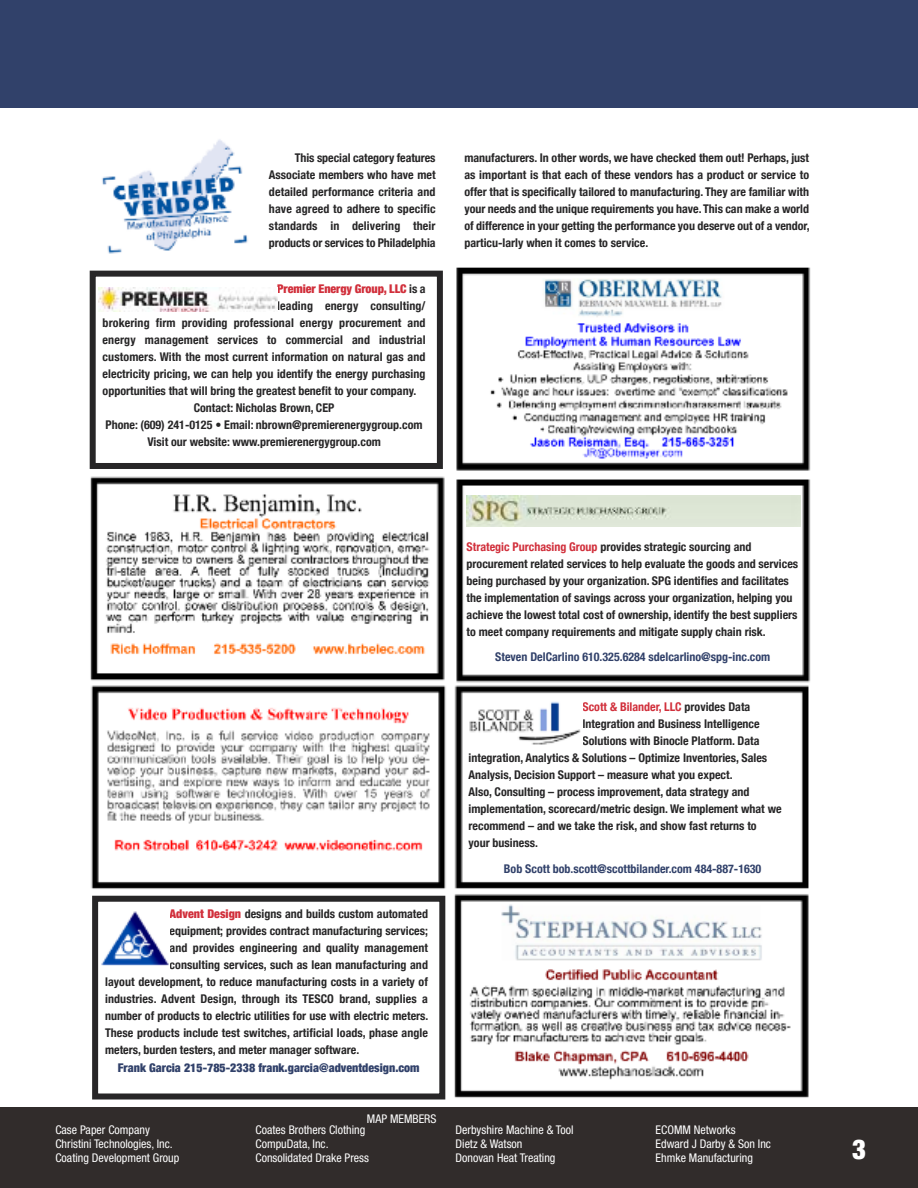
<style>
.page{position:relative;width:918px;height:1188px;background:#fff}
.page>*{position:absolute;margin:0;border:0;box-sizing:border-box;transform-origin:0 0}
.t1{font:900 condensed 27px "Helvetica Neue";color:#fff}
.t2{font:700 condensed 12px/17.1px "Helvetica Neue";color:#272627;text-align:justify}
.t3{font:condensed 12px/13.6px "Helvetica Neue";color:#fff}
.t4{font:700 condensed 12px "Helvetica Neue";color:#31416a}
.t5{font:900 condensed 12px "Helvetica Neue";color:#31416a}
.t6{font:700 condensed 12px "Helvetica Neue";color:#d12f3b}
.t7{font:900 condensed 12px "Helvetica Neue";letter-spacing:-.005em;color:#d12f3b}
.s1{font-weight:700;color:#272627}
.s2{color:#d12f3b}
.s3{font-weight:900;color:#d12f3b}
.s4{color:#272627}
</style>
<div class="page">
<div style="left:0;top:1107px;width:918px;height:81px;background:#312c2b"></div>
<div style="left:0;top:0;width:918px;height:108px;background:#31416a"></div>
<img style="left:89px;top:267px;width:722px;height:832px">
<div style="left:92px;top:896px;width:353px;height:204px;border:6px solid #272627"></div>
<div style="left:101px;top:908px;width:69px;height:65px;background:#fff"></div>
<img style="left:101px;top:911px;width:68px;height:55px">
<img style="left:469px;top:700px;width:114px;height:49px">
<div style="left:466px;top:491px;width:335px;height:44px;background:#fff"></div>
<img style="left:466px;top:495px;width:335px;height:32px">
<img style="left:102px;top:139px;width:146px;height:115px">
<div style="left:90px;top:271px;width:353px;height:198px;border:6px solid #272627"></div>
<img style="left:99px;top:287px;width:178px;height:25px">
<p class="t2" style="left:269px;top:149px;width:168px;text-indent:26px">This special category features Associate members who have met detailed performance criteria and have agreed to adhere to specific standards in delivering their products or services to Philadelphia</p>
<p class="t2" style="left:464px;top:149px;width:347px">manufacturers. In other words, we have checked them out! Perhaps, just as important is that each of these vendors has a product or service to offer that is specifically tailored to manufacturing. They are familiar with your needs and the unique requirements you have. This can make a world of difference in your getting the performance you deserve out of a vendor, particu-larly when it comes to service.</p>
<p class="t7" style="left:277px;top:281px;width:150px">Premier Energy Group, LLC <span class="s1">is a</span></p>
<p class="t2" style="left:277px;top:297px;width:150px">leading energy consulting/</p>
<p class="t2" style="left:103px;top:314px;width:324px">brokering firm providing professional energy procurement and</p>
<p class="t2" style="left:103px;top:331px;width:324px">energy management services to commercial and industrial</p>
<p class="t2" style="left:103px;top:348px;width:324px">customers. With the most current information on natural gas and</p>
<p class="t2" style="left:103px;top:365px;width:324px">electricity pricing, we can help you identify the energy purchasing</p>
<p class="t2" style="left:103px;top:382px;width:315px">opportunities that will bring the greatest benefit to your company.</p>
<p class="t2" style="left:194px;top:399px;width:142px">Contact: Nicholas Brown, CEP</p>
<p class="t2" style="left:106px;top:416px;width:318px">Phone: (609) 241-0125 • Email: nbrown@premierenergygroup.com</p>
<p class="t2" style="left:147px;top:433px;width:235px">Visit our website: www.premierenergygroup.com</p>
<p class="t2" style="left:467px;top:538px;width:333px;text-align:left"><span class="s2">Strategic Purchasing Group</span> provides strategic sourcing and procurement related services to help evaluate the goods and services being purchased by your organization. SPG identifies and facilitates the implementation of savings across your organization, helping you achieve the lowest total cost of ownership, identify the best suppliers to meet company requirements and mitigate supply chain risk.</p>
<p class="t4" style="left:495px;top:650px;width:276px">Steven DelCarlino 610.325.6284 sdelcarlino@spg-inc.com</p>
<p class="t2" style="left:170px;top:905px;width:260px"><span class="s3">Advent Design</span> designs and builds custom automated</p>
<p class="t2" style="left:170px;top:922px;width:260px">equipment; provides contract manufacturing services;</p>
<p class="t2" style="left:170px;top:939px;width:260px">and provides engineering and quality management</p>
<p class="t2" style="left:170px;top:956px;width:260px">consulting services, such as lean manufacturing and</p>
<p class="t2" style="left:105px;top:973px;width:324px">layout development, to reduce manufacturing costs in a variety of</p>
<p class="t2" style="left:105px;top:990px;width:324px">industries. Advent Design, through its TESCO brand, supplies a</p>
<p class="t2" style="left:105px;top:1007px;width:325px">number of products to electric utilities for use with electric meters.</p>
<p class="t2" style="left:105px;top:1024px;width:324px">These products include test switches, artificial loads, phase angle</p>
<p class="t2" style="left:105px;top:1041px;width:256px">meters, burden testers, and meter manager software.</p>
<p class="t5" style="left:118px;top:1060px;width:303px">Frank Garcia 215-785-2338 frank.garcia@adventdesign.com</p>
<p class="t3" style="left:367px;top:1113px;width:71px">MAP MEMBERS</p>
<p class="t6" style="left:583px;top:699px;width:169px">Scott &amp; Bilander, LLC <span class="s4">provides Data</span></p>
<p class="t2" style="left:583px;top:715px;width:179px">Integration and Business Intelligence</p>
<p class="t2" style="left:583px;top:732px;width:179px">Solutions with Binocle Platform. Data</p>
<p class="t2" style="left:469px;top:749px;width:300px">integration, Analytics &amp; Solutions – Optimize Inventories, Sales</p>
<p class="t2" style="left:469px;top:766px;width:265px">Analysis, Decision Support – measure what you expect.</p>
<p class="t2" style="left:469px;top:783px;width:282px">Also, Consulting – process improvement, data strategy and</p>
<p class="t2" style="left:469px;top:800px;width:315px">implementation, scorecard/metric design. We implement what we</p>
<p class="t2" style="left:469px;top:817px;width:290px">recommend – and we take the risk, and show fast returns to</p>
<p class="t2" style="left:469px;top:834px;width:71px">your business.</p>
<p class="t4" style="left:504px;top:861px;width:259px">Bob Scott bob.scott@scottbilander.com 484-887-1630</p>
<p class="t3" style="left:55px;top:1124px;width:125px">Case Paper Company<br>Christini Technologies, Inc.<br>Coating Development Group</p>
<p class="t3" style="left:255px;top:1124px;width:115px">Coates Brothers Clothing<br>CompuData, Inc.<br>Consolidated Drake Press</p>
<p class="t3" style="left:456px;top:1124px;width:120px">Derbyshire Machine &amp; Tool<br>Dietz &amp; Watson<br>Donovan Heat Treating</p>
<p class="t3" style="left:656px;top:1124px;width:117px">ECOMM Networks<br>Edward J Darby &amp; Son Inc<br>Ehmke Manufacturing</p>
<h1 class="t1" style="left:852px;top:1133px;width:16px">3</h1>
</div>
